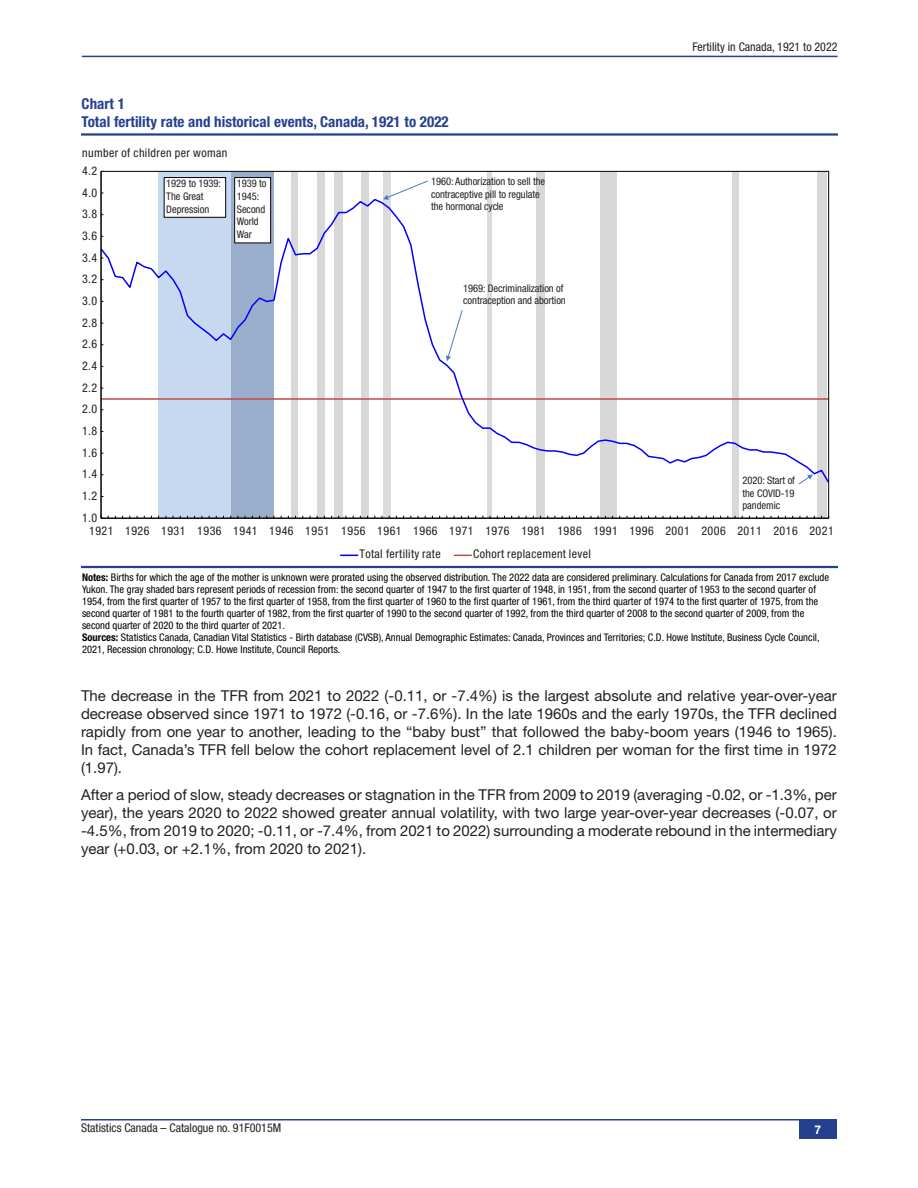
<style>
.page{position:relative;width:918px;height:1188px;background:#fff}
.page>*{position:absolute;margin:0;border:0;box-sizing:border-box;transform-origin:0 0}
.t1{font:15px/18px "Helvetica Neue LT Std";color:#231f20;text-align:justify}
.t2{font:700 condensed 15px/18px "Helvetica Neue LT Std";letter-spacing:.005em;color:#25408f}
.t3{font:condensed 12px/23.2px "Helvetica Neue LT Std";letter-spacing:.035em;color:#231f20}
.t4{font:condensed 12px "Helvetica Neue LT Std";color:#231f20}
.t5{font:700 12px "Helvetica Neue LT Std";color:#fff}
.t6{font:condensed 10.5px/12px "Helvetica Neue LT Std";letter-spacing:.005em;color:#000}
.t7{font:condensed 10.5px/12.6px "Helvetica Neue LT Std";letter-spacing:-.005em;color:#231f20}
.s1{font-weight:700}
</style>
<div class="page">
<hr style="left:81px;top:566px;width:756px;height:2px;background:#25408f">
<hr style="left:81px;top:133px;width:756px;height:3px;background:#25408f">
<svg style="left:341px;top:555px;width:17px;height:1px"></svg>
<svg style="left:454px;top:555px;width:17px;height:1px"></svg>
<div style="left:158px;top:172px;width:73px;height:346px;background:#c6d9f1"></div>
<div style="left:817px;top:171px;width:10px;height:347px;background:#d8d8d8"></div>
<div style="left:487px;top:172px;width:5px;height:346px;background:#dbdbdb"></div>
<div style="left:383px;top:171px;width:7px;height:347px;background:#dbdbdb"></div>
<svg style="left:384px;top:180px;width:44px;height:18px"></svg>
<div style="left:536px;top:171px;width:9px;height:347px;background:#d8d8d8"></div>
<div style="left:231px;top:172px;width:43px;height:346px;background:#98aeca"></div>
<div style="left:317px;top:172px;width:8px;height:346px;background:#d8d8d8"></div>
<div style="left:292px;top:172px;width:6px;height:346px;background:#d8d8d8"></div>
<div style="left:361px;top:171px;width:8px;height:347px;background:#d8d8d8"></div>
<div style="left:334px;top:172px;width:8px;height:346px;background:#d8d8d8"></div>
<div style="left:600px;top:171px;width:16px;height:347px;background:#d8d8d8"></div>
<div style="left:733px;top:172px;width:6px;height:346px;background:#d8d8d8"></div>
<div style="left:164px;top:178px;width:62px;height:39px;background:#fff"></div>
<div style="left:164px;top:177px;width:62px;height:41px;border:1px solid #000"></div>
<div style="left:235px;top:178px;width:36px;height:65px;background:#fff"></div>
<div style="left:234px;top:177px;width:37px;height:66px;border:1px solid #000"></div>
<svg style="left:100px;top:198px;width:730px;height:286px"></svg>
<div style="left:799px;top:1120px;width:38px;height:19px;background:#25408f"></div>
<hr style="left:82px;top:56px;width:756px;height:1px;background:#25408f">
<hr style="left:81px;top:1119px;width:756px;height:1px;background:#25408f">
<h1 class="t2" style="left:82px;top:94px;width:369px">Chart 1<br>Total fertility rate and historical events, Canada, 1921 to 2022</h1>
<p class="t3" style="left:82px;top:141px;width:147px">number of children per woman</p>
<p class="t7" style="left:166px;top:177px;width:56px">1929 to 1939:<br>The Great<br>Depression</p>
<p class="t7" style="left:237px;top:177px;width:31px">1939 to<br>1945:<br>Second<br>World<br>War</p>
<p class="t7" style="left:431px;top:175px;width:116px">1960: Authorization to sell the contraceptive pill to regulate the hormonal cycle</p>
<p class="t3" style="left:82px;top:159px;width:17px">4.2</p>
<p class="t3" style="left:82px;top:181px;width:17px">4.0</p>
<p class="t3" style="left:82px;top:202px;width:17px">3.8</p>
<p class="t3" style="left:82px;top:224px;width:17px">3.6</p>
<p class="t3" style="left:82px;top:246px;width:17px">3.4</p>
<p class="t3" style="left:82px;top:267px;width:17px">3.2</p>
<p class="t3" style="left:82px;top:289px;width:17px">3.0</p>
<p class="t3" style="left:82px;top:311px;width:17px">2.8</p>
<p class="t3" style="left:82px;top:332px;width:17px">2.6</p>
<p class="t3" style="left:82px;top:354px;width:17px">2.4</p>
<p class="t3" style="left:82px;top:376px;width:17px">2.2</p>
<p class="t3" style="left:82px;top:397px;width:17px">2.0</p>
<p class="t3" style="left:82px;top:419px;width:17px">1.8</p>
<p class="t3" style="left:82px;top:441px;width:17px">1.6</p>
<p class="t3" style="left:82px;top:462px;width:17px">1.4</p>
<p class="t3" style="left:82px;top:484px;width:17px">1.2</p>
<p class="t3" style="left:82px;top:506px;width:17px">1.0</p>
<p class="t7" style="left:463px;top:282px;width:104px">1969: Decriminalization of contraception and abortion</p>
<p class="t4" style="left:693px;top:40px;width:147px">Fertility in Canada, 1921 to 2022</p>
<p class="t7" style="left:743px;top:474px;width:54px;text-align:justify">2020: Start of the COVID-19 pandemic</p>
<p class="t3" style="left:359px;top:519px;width:476px;text-indent:-270px">1921 1926 1931 1936 1941 1946 1951 1956 1961 1966 1971 1976 1981 1986 1991 1996 2001 2006 2011 2016 2021<br>Total fertility rate</p>
<p class="t3" style="left:473px;top:542px;width:119px">Cohort replacement level</p>
<p class="t6" style="left:82px;top:572px;width:749px"><span class="s1">Notes:</span> Births for which the age of the mother is unknown were prorated using the observed distribution. The 2022 data are considered preliminary. Calculations for Canada from 2017 exclude Yukon. The gray shaded bars represent periods of recession from: the second quarter of 1947 to the first quarter of 1948, in 1951, from the second quarter of 1953 to the second quarter of 1954, from the first quarter of 1957 to the first quarter of 1958, from the first quarter of 1960 to the first quarter of 1961, from the third quarter of 1974 to the first quarter of 1975, from the second quarter of 1981 to the fourth quarter of 1982, from the first quarter of 1990 to the second quarter of 1992, from the third quarter of 2008 to the second quarter of 2009, from the second quarter of 2020 to the third quarter of 2021.<br><span class="s1">Sources:</span> Statistics Canada, Canadian Vital Statistics - Birth database (CVSB), Annual Demographic Estimates: Canada, Provinces and Territories; C.D. Howe Institute, Business Cycle Council, 2021, Recession chronology; C.D. Howe Institute, Council Reports.</p>
<p class="t1" style="left:81px;top:687px;width:758px">The decrease in the TFR from 2021 to 2022 (-0.11, or -7.4%) is the largest absolute and relative year-over-year decrease observed since 1971 to 1972 (-0.16, or -7.6%). In the late 1960s and the early 1970s, the TFR declined rapidly from one year to another, leading to the “baby bust” that followed the baby-boom years (1946 to 1965).<br>In fact, Canada’s TFR fell below the cohort replacement level of 2.1 children per woman for the first time in 1972 (1.97).</p>
<p class="t1" style="left:81px;top:786px;width:758px">After a period of slow, steady decreases or stagnation in the TFR from 2009 to 2019 (averaging -0.02, or -1.3%, per year), the years 2020 to 2022 showed greater annual volatility, with two large year-over-year decreases (-0.07, or -4.5%, from 2019 to 2020; -0.11, or -7.4%, from 2021 to 2022) surrounding a moderate rebound in the intermediary year (+0.03, or +2.1%, from 2020 to 2021).</p>
<p class="t4" style="left:81px;top:1121px;width:202px">Statistics Canada – Catalogue no. 91F0015M</p>
<p class="t5" style="left:814px;top:1122px;width:8px">7</p>
</div>
